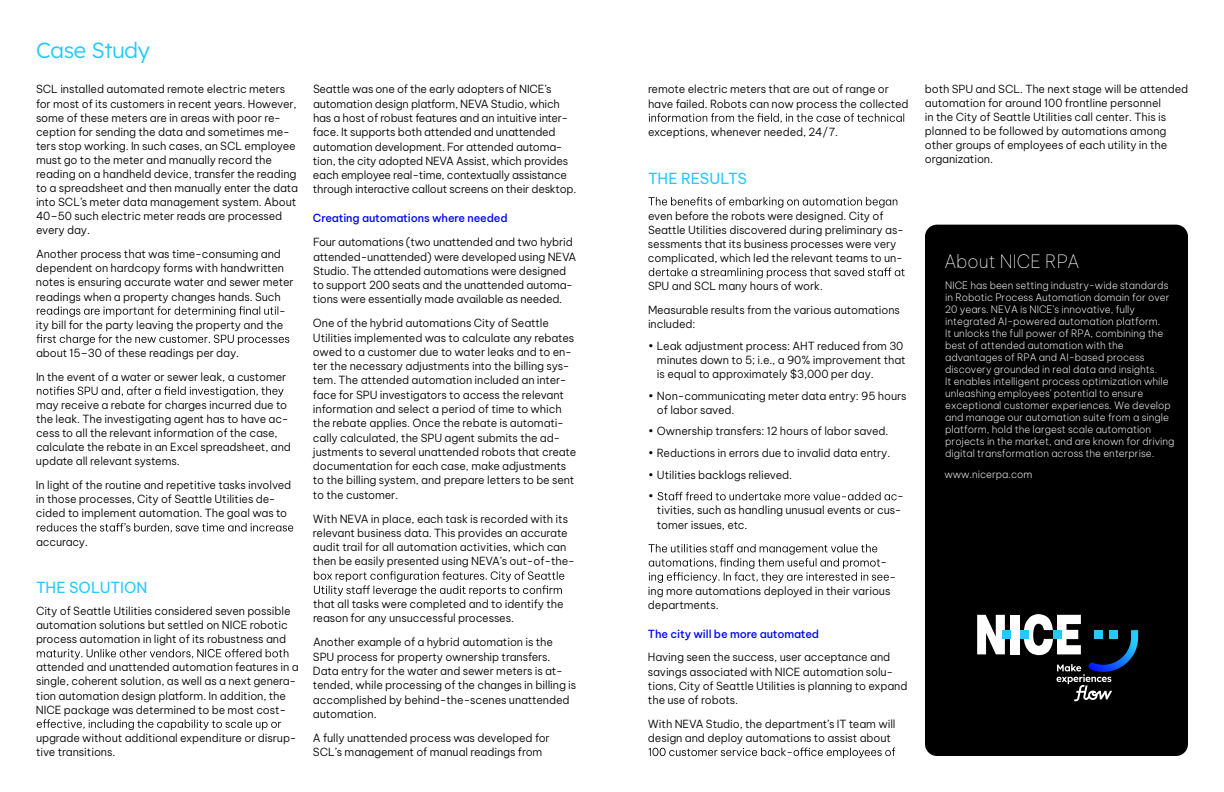
<style>
.page{position:relative;width:1224px;height:792px;background:#fff}
.page>*{position:absolute;margin:0;border:0;box-sizing:border-box;transform-origin:0 0}
.t1{font:300 22px "Lexend";letter-spacing:-.02em;color:#23c9ff}
.t2{font:100 18px "Be Vietnam Pro";color:#fff}
.t3{font:15px "Be Vietnam Pro";letter-spacing:-.01em;color:#23c9ff}
.t4{font:300 11px/14.1px "Be Vietnam Pro";letter-spacing:-.01em;color:#000}
.t5{font:500 11px "Be Vietnam Pro";letter-spacing:-.01em;color:#0006ff}
.t6{font:200 10px/12px "Be Vietnam Pro";color:#fff}
</style>
<div class="page">
<div style="left:925px;top:225px;width:263px;height:531px;background:#000;border-radius:12px"></div>
<div style="left:1010px;top:615px;width:10px;height:39px;background:#fff"></div>
<svg style="left:977px;top:615px;width:28px;height:39px"></svg>
<div style="left:1020px;top:630px;width:9px;height:9px;background:#23c9ff"></div>
<div style="left:1002px;top:630px;width:8px;height:9px;background:#23c9ff"></div>
<svg style="left:1024px;top:614px;width:114px;height:87px"></svg>
<svg style="left:314px;top:571px;width:250px;height:25px"></svg>
<svg style="left:649px;top:113px;width:255px;height:10px"></svg>
<svg style="left:648px;top:197px;width:249px;height:11px"></svg>
<svg style="left:649px;top:268px;width:256px;height:10px"></svg>
<svg style="left:658px;top:492px;width:239px;height:8px"></svg>
<svg style="left:648px;top:544px;width:241px;height:39px"></svg>
<svg style="left:648px;top:748px;width:247px;height:10px"></svg>
<svg style="left:37px;top:306px;width:241px;height:11px"></svg>
<svg style="left:36px;top:334px;width:253px;height:11px"></svg>
<svg style="left:37px;top:386px;width:247px;height:11px"></svg>
<svg style="left:37px;top:523px;width:256px;height:10px"></svg>
<svg style="left:37px;top:649px;width:251px;height:10px"></svg>
<svg style="left:37px;top:719px;width:244px;height:11px"></svg>
<h1 class="t1" style="left:36px;top:34px;width:115px">Case Study</h1>
<p class="t4" style="left:36px;top:81px;width:264px">SCL installed automated remote electric meters for most of its customers in recent years. However, some of these meters are in areas with poor re&shy;ception for sending the data and sometimes me&shy;ters stop working. In such cases, an SCL employee must go to the meter and manually record the reading on a handheld device, transfer the reading to a spreadsheet and then manually enter the data into SCL’s meter data management system. About 40–50 such electric meter reads are processed every day.</p>
<p class="t4" style="left:36px;top:246px;width:246px">Another process that was time-consuming and</p>
<p class="t4" style="left:36px;top:260px;width:250px">dependent on hardcopy forms with handwritten</p>
<p class="t4" style="left:36px;top:274px;width:259px">notes is ensuring accurate water and sewer meter</p>
<p class="t4" style="left:36px;top:288px;width:246px">readings when a property changes hands. Such</p>
<p class="t4" style="left:279px;top:303px;width:8px">-</p>
<p class="t4" style="left:36px;top:317px;width:249px">ity bill for the party leaving the property and the</p>
<p class="t4" style="left:36px;top:340px;width:252px;line-height:23.8px">about 15–30 of these readings per day.<br>In the event of a water or sewer leak, a customer</p>
<p class="t4" style="left:36px;top:397px;width:257px">may receive a rebate for charges incurred due to the leak. The investigating agent has to have ac&shy;cess to all the relevant information of the case, calculate the rebate in an Excel spreadsheet, and update all relevant systems.</p>
<p class="t4" style="left:36px;top:477px;width:257px">In light of the routine and repetitive tasks involved in those processes, City of Seattle Utilities de&shy;cided to implement automation. The goal was to</p>
<p class="t4" style="left:36px;top:533px;width:54px">accuracy.</p>
<h3 class="t3" style="left:36px;top:575px;width:113px">THE SOLUTION</h3>
<p class="t4" style="left:36px;top:603px;width:256px">City of Seattle Utilities considered seven possible automation solutions but settled on NICE robotic process automation in light of its robustness and</p>
<p class="t4" style="left:36px;top:659px;width:264px">attended and unattended automation features in a single, coherent solution, as well as a next genera&shy;tion automation design platform. In addition, the NICE package was determined to be most cost-</p>
<p class="t4" style="left:36px;top:730px;width:262px">upgrade without additional expenditure or disrup&shy;tive transitions.</p>
<p class="t4" style="left:313px;top:81px;width:265px">Seattle was one of the early adopters of NICE’s automation design platform, NEVA Studio, which has a host of robust features and an intuitive inter&shy;face. It supports both attended and unattended automation development. For attended automa&shy;tion, the city adopted NEVA Assist, which provides each employee real-time, contextually assistance through interactive callout screens on their desktop.</p>
<p class="t5" style="left:313px;top:209px;width:196px">Creating automations where needed</p>
<p class="t4" style="left:313px;top:234px;width:265px">Four automations (two unattended and two hybrid attended-unattended) were developed using NEVA Studio. The attended automations were designed to support 200 seats and the unattended automa&shy;tions were essentially made available as needed.</p>
<p class="t4" style="left:313px;top:315px;width:265px">One of the hybrid automations City of Seattle Utilities implemented was to calculate any rebates owed to a customer due to water leaks and to en&shy;ter the necessary adjustments into the billing sys&shy;tem. The attended automation included an inter&shy;face for SPU investigators to access the relevant information and select a period of time to which the rebate applies. Once the rebate is automati&shy;cally calculated, the SPU agent submits the ad&shy;justments to several unattended robots that create documentation for each case, make adjustments to the billing system, and prepare letters to be sent to the customer.</p>
<p class="t4" style="left:313px;top:510px;width:263px">With NEVA in place, each task is recorded with its relevant business data. This provides an accurate audit trail for all automation activities, which can then be easily presented using NEVA’s out-of-the-</p>
<p class="t4" style="left:313px;top:596px;width:252px">that all tasks were completed and to identify the reason for any unsuccessful processes.</p>
<p class="t4" style="left:313px;top:634px;width:265px">Another example of a hybrid automation is the SPU process for property ownership transfers.<br>Data entry for the water and sewer meters is at&shy;tended, while processing of the changes in billing is accomplished by behind-the-scenes unattended automation.</p>
<p class="t4" style="left:313px;top:730px;width:238px">A fully unattended process was developed for<br>SCL’s management of manual readings from</p>
<p class="t4" style="left:648px;top:81px;width:262px">remote electric meters that are out of range or have failed. Robots can now process the collected</p>
<p class="t4" style="left:648px;top:124px;width:192px">exceptions, whenever needed, 24/7.</p>
<h3 class="t3" style="left:648px;top:166px;width:101px">THE RESULTS</h3>
<p class="t4" style="left:648px;top:207px;width:257px">even before the robots were designed. City of Seattle Utilities discovered during preliminary as&shy;sessments that its business processes were very complicated, which led the relevant teams to un-</p>
<p class="t4" style="left:648px;top:273px;width:254px;line-height:23.8px">SPU and SCL many hours of work.<br>Measurable results from the various automations</p>
<p class="t4" style="left:648px;top:316px;width:49px">included:</p>
<p class="t4" style="left:657px;top:338px;width:250px;text-indent:-9px">• Leak adjustment process: AHT reduced from 30 minutes down to 5; i.e., a 90% improvement that is equal to approximately $3,000 per day.</p>
<p class="t4" style="left:657px;top:388px;width:251px;text-indent:-9px">• Non-communicating meter data entry: 95 hours of labor saved.</p>
<p class="t4" style="left:648px;top:423px;width:242px">• Ownership transfers: 12 hours of labor saved.</p>
<p class="t4" style="left:648px;top:445px;width:244px">• Reductions in errors due to invalid data entry.</p>
<p class="t4" style="left:648px;top:463px;width:146px;line-height:21.6px">• Utilities backlogs relieved. •</p>
<p class="t4" style="left:657px;top:488px;width:248px;text-indent:240px">- tivities, such as handling unusual events or cus&shy;tomer issues, etc.</p>
<p class="t4" style="left:881px;top:554px;width:8px">-</p>
<p class="t4" style="left:648px;top:569px;width:250px;text-indent:241px">- ing more automations deployed in their various departments.</p>
<p class="t5" style="left:648px;top:624px;width:173px">The city will be more automated</p>
<p class="t4" style="left:648px;top:649px;width:261px">Having seen the success, user acceptance and savings associated with NICE automation solu&shy;tions, City of Seattle Utilities is planning to expand the use of robots.</p>
<p class="t4" style="left:648px;top:716px;width:249px">With NEVA Studio, the department’s IT team will design and deploy automations to assist about</p>
<p class="t4" style="left:925px;top:81px;width:265px">both SPU and SCL. The next stage will be attended automation for around 100 frontline personnel<br>in the City of Seattle Utilities call center. This is planned to be followed by automations among other groups of employees of each utility in the organization.</p>
<h2 class="t2" style="left:944px;top:248px;width:137px">About NICE RPA</h2>
<p class="t6" style="left:945px;top:278px;width:231px">NICE has been setting industry-wide standards in Robotic Process Automation domain for over 20 years. NEVA is NICE’s innovative, fully integrated AI-powered automation platform.<br>It unlocks the full power of RPA, combining the best of attended automation with the advantages of RPA and AI-based process discovery grounded in real data and insights.<br>It enables intelligent process optimization while unleashing employees’ potential to ensure exceptional customer experiences. We develop and manage our automation suite from a single platform, hold the largest scale automation projects in the market, and are known for driving digital transformation across the enterprise.</p>
<p class="t6" style="left:944px;top:468px;width:89px">www.nicerpa.com</p>
</div>
